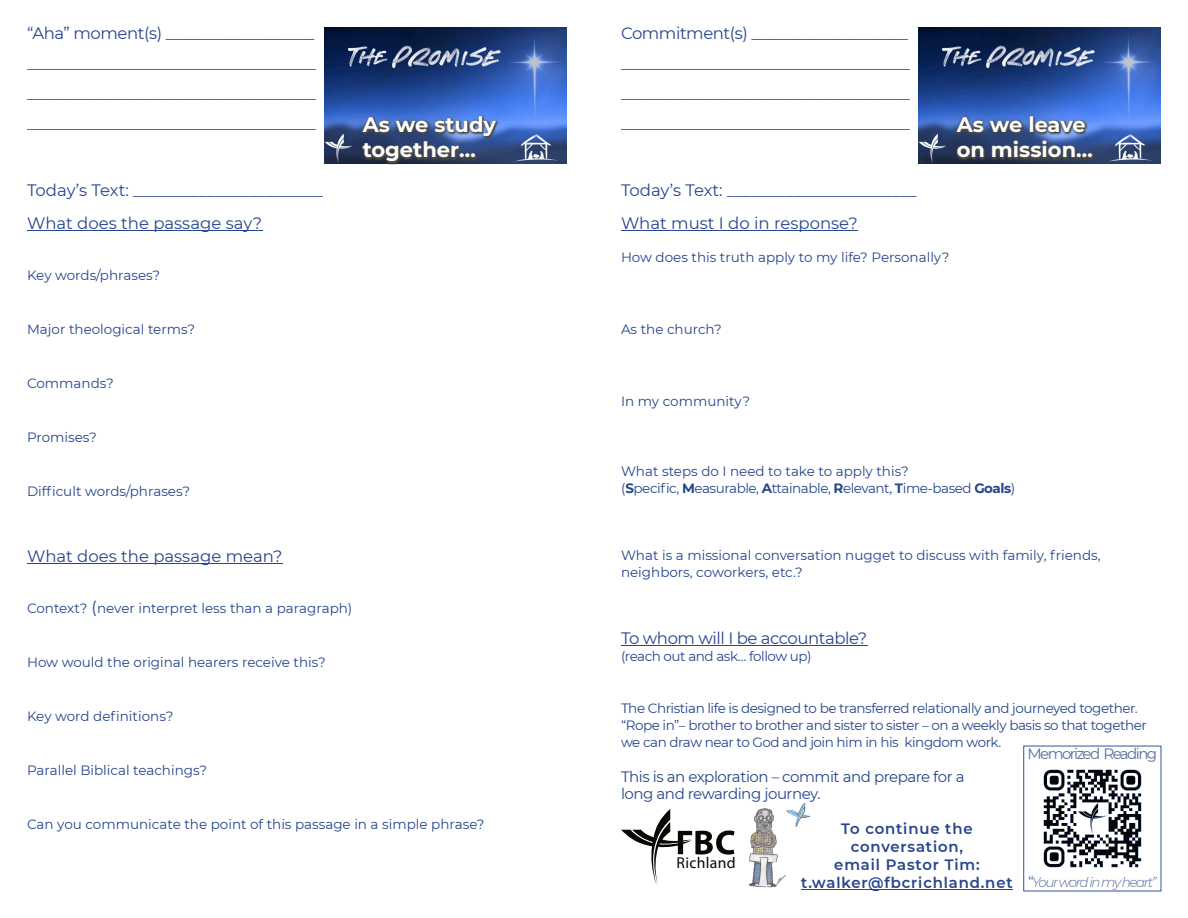
<style>
.page{position:relative;width:1188px;height:918px;background:#fff}
.page>*{position:absolute;margin:0;border:0;box-sizing:border-box;transform-origin:0 0}
.t1{font:700 21px/25.2px "Montserrat";color:#fff}
.t2{font:16.5px/30px "Montserrat";color:#26458c}
.t3{font:16.5px/30px "Montserrat";letter-spacing:-.025em;color:#26458c}
.t4{font:15.75px "Myriad Pro";letter-spacing:.02em;color:#080704}
.t5{font:600 15px/18px "Montserrat";letter-spacing:.035em;color:#26458c;text-align:center}
.t6{font:15px/17.2px "Montserrat";letter-spacing:-.03em;color:#26458c}
.t7{font:15px "Montserrat";letter-spacing:-.105em;color:#586e9a}
.t8{font:13.5px/17.2px "Montserrat";letter-spacing:-.005em;color:#26458c}
.t9{font:13.5px/17.2px "Montserrat";letter-spacing:-.035em;color:#26458c}
.t10{font:italic 300 13.5px "Montserrat";letter-spacing:-.105em;color:#586e9a}
.s1{font-size:16.5px}
.s2{font-weight:700}
.s3{font-weight:400;font-style:normal;font-size:15px}
</style>
<div class="page">
<hr style="left:621px;top:230px;width:237px;height:1px;background:#26458c">
<hr style="left:621px;top:645px;width:246px;height:1px;background:#26458c">
<img style="left:1043px;top:769px;width:99px;height:99px">
<hr style="left:27px;top:230px;width:235px;height:1px;background:#26458c">
<hr style="left:27px;top:563px;width:256px;height:1px;background:#26458c">
<svg style="left:621px;top:809px;width:114px;height:75px"></svg>
<img style="left:749px;top:802px;width:62px;height:86px">
<hr style="left:801px;top:889px;width:212px;height:1px;background:#26458c">
<img style="left:324px;top:27px;width:243px;height:137px">
<img style="left:918px;top:27px;width:243px;height:137px">
<img style="left:360px;top:114px;width:140px;height:51px">
<img style="left:954px;top:114px;width:142px;height:47px">
<p class="t2" style="left:27px;top:18px;width:291px;text-align:justify">“Aha” moment(s) ___________________ _____________________________________ _____________________________________ _____________________________________</p>
<p class="t3" style="left:621px;top:18px;width:291px">Commitment(s) ____________________ _____________________________________ _____________________________________ _____________________________________</p>
<h1 class="t1" style="left:363px;top:112px;width:135px">As we study together…</h1>
<h1 class="t1" style="left:957px;top:112px;width:138px">As we leave on mission…</h1>
<p class="t2" style="left:27px;top:174px;width:297px;line-height:33px">Today’s Text: _______________________<br>What does the passage say?</p>
<p class="t8" style="left:27px;top:267px;width:135px">Key words/phrases?</p>
<p class="t8" style="left:27px;top:321px;width:169px">Major theological terms?</p>
<p class="t8" style="left:27px;top:375px;width:88px">Commands?</p>
<p class="t8" style="left:27px;top:429px;width:71px">Promises?</p>
<p class="t8" style="left:27px;top:483px;width:165px">Difficult words/phrases?</p>
<p class="t2" style="left:27px;top:541px;width:257px">What does the passage mean?</p>
<p class="t8" style="left:27px;top:600px;width:327px">Context? <span class="s1">(</span>never interpret less than a paragraph)</p>
<p class="t8" style="left:27px;top:654px;width:300px">How would the original hearers receive this?</p>
<p class="t8" style="left:27px;top:708px;width:148px">Key word definitions?</p>
<p class="t8" style="left:27px;top:762px;width:182px">Parallel Biblical teachings?</p>
<p class="t8" style="left:27px;top:816px;width:459px">Can you communicate the point of this passage in a simple phrase?</p>
<p class="t2" style="left:621px;top:174px;width:297px;line-height:33px">Today’s Text: _______________________<br>What must I do in response?</p>
<p class="t8" style="left:621px;top:249px;width:330px">How does this truth apply to my life? Personally?</p>
<p class="t8" style="left:621px;top:321px;width:102px">As the church?</p>
<p class="t8" style="left:621px;top:393px;width:130px">In my community?</p>
<p class="t9" style="left:621px;top:462px;width:396px">What steps do I need to take to apply this?<br>(<span class="s2">S</span>pecific, <span class="s2">M</span>easurable, <span class="s2">A</span>ttainable, <span class="s2">R</span>elevant, <span class="s2">T</span>ime-based <span class="s2">Goals</span>)</p>
<p class="t8" style="left:621px;top:546px;width:481px">What is a missional conversation nugget to discuss with family, friends, neighbors, coworkers, etc.?</p>
<p class="t3" style="left:621px;top:623px;width:248px">To whom will I be accountable?</p>
<p class="t9" style="left:621px;top:648px;width:192px">(reach out and ask… follow up)</p>
<p class="t9" style="left:621px;top:699px;width:527px">The Christian life is designed to be transferred relationally and journeyed together. “Rope in”– brother to brother and sister to sister – on a weekly basis so that together we can draw near to God and join him in his kingdom work.</p>
<p class="t6" style="left:621px;top:768px;width:345px">This is an exploration – commit and prepare for a long and rewarding journey.</p>
<p class="t7" style="left:1027px;top:745px;width:131px">Memorized Reading</p>
<p class="t4" style="left:677px;top:857px;width:61px">Richland</p>
<p class="t5" style="left:801px;top:820px;width:214px">To continue the conversation,<br>email Pastor Tim: t.walker@fbcrichland.net</p>
<p class="t10" style="left:1028px;top:874px;width:130px"><span class="s3">“</span>Yourwordinmyheart”</p>
</div>
